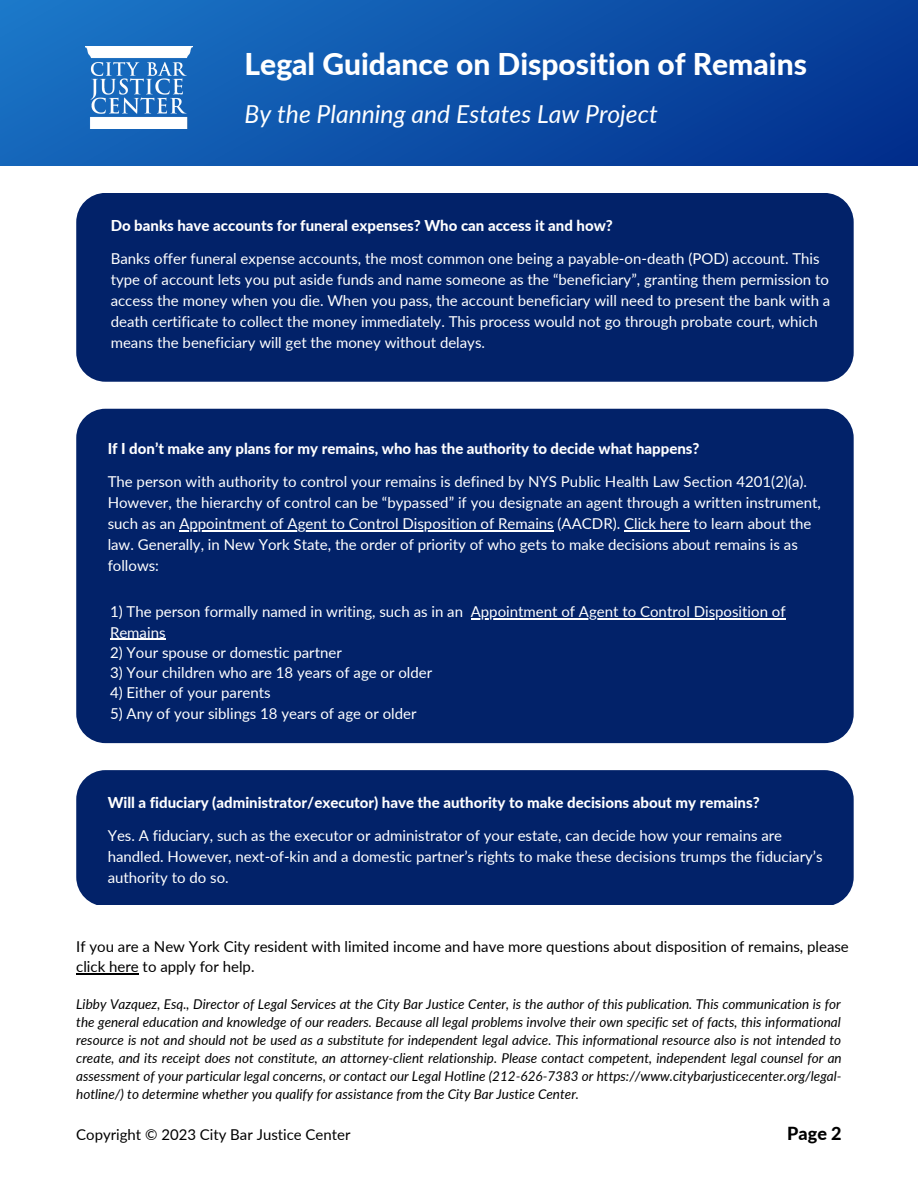
<style>
.page{position:relative;width:918px;height:1188px;background:#fff}
.page>*{position:absolute;margin:0;border:0;box-sizing:border-box;transform-origin:0 0}
.t1{font:800 30px "Lato";color:#fff}
.t2{font:italic 24.75px "Lato";color:#fff}
.t3{font:800 18px "Lato";color:#000}
.t4{font:15px/21px "Lato";color:#fff}
.t5{font:800 15px "Lato";color:#fff}
.t6{font:15px/20.2px "Lato";color:#000}
.t7{font:italic 13.5px/18px "Lato";color:#000;text-align:justify}
</style>
<div class="page">
<div style="left:0;top:0;width:918px;height:165px;background:linear-gradient(to right,#1b72c3,#033491)"></div>
<img style="left:86px;top:47px;width:106px;height:82px">
<div style="left:76px;top:409px;width:777px;height:334px;background:#022269;border-radius:29px"></div>
<div style="left:76px;top:193px;width:777px;height:189px;background:#022269;border-radius:29px"></div>
<div style="left:76px;top:770px;width:777px;height:135px;background:#022269"></div>
<hr style="left:179px;top:530px;width:375px;height:2px;background:#fff">
<hr style="left:624px;top:530px;width:66px;height:2px;background:#fff">
<hr style="left:471px;top:619px;width:315px;height:1px;background:#fff">
<hr style="left:110px;top:639px;width:56px;height:1px;background:#fff">
<hr style="left:76px;top:973px;width:63px;height:1px;background:#000">
<h1 class="t1" style="left:245px;top:46px;width:564px">Legal Guidance on Disposition of Remains</h1>
<h2 class="t2" style="left:245px;top:99px;width:415px">By the Planning and Estates Law Project</h2>
<p class="t5" style="left:111px;top:216px;width:504px">Do banks have accounts for funeral expenses? Who can access it and how?</p>
<p class="t4" style="left:111px;top:248px;width:721px">Banks offer funeral expense accounts, the most common one being a payable-on-death (POD) account. This type of account lets you put aside funds and name someone as the “beneficiary”, granting them permission to access the money when you die. When you pass, the account beneficiary will need to present the bank with a death certificate to collect the money immediately. This process would not go through probate court, which means the beneficiary will get the money without delays.</p>
<p class="t5" style="left:108px;top:439px;width:593px">If I don’t make any plans for my remains, who has the authority to decide what happens?</p>
<p class="t4" style="left:108px;top:470px;width:715px">The person with authority to control your remains is defined by NYS Public Health Law Section 4201(2)(a).<br>However, the hierarchy of control can be “bypassed” if you designate an agent through a written instrument, such as an Appointment of Agent to Control Disposition of Remains (AACDR). Click here to learn about the law. Generally, in New York State, the order of priority of who gets to make decisions about remains is as follows:</p>
<p class="t4" style="left:110px;top:601px;width:677px;line-height:20.2px">1) The person formally named in writing, such as in an Appointment of Agent to Control Disposition of<br>Remains</p>
<p class="t4" style="left:110px;top:642px;width:233px">2) Your spouse or domestic partner</p>
<p class="t4" style="left:110px;top:662px;width:324px">3) Your children who are 18 years of age or older</p>
<p class="t4" style="left:110px;top:682px;width:162px">4) Either of your parents</p>
<p class="t4" style="left:110px;top:702px;width:308px">5) Any of your siblings 18 years of age or older</p>
<p class="t5" style="left:108px;top:793px;width:654px">Will a fiduciary (administrator/executor) have the authority to make decisions about my remains?</p>
<p class="t4" style="left:108px;top:824px;width:716px">Yes. A fiduciary, such as the executor or administrator of your estate, can decide how your remains are handled. However, next-of-kin and a domestic partner’s rights to make these decisions trumps the fiduciary’s authority to do so.</p>
<p class="t6" style="left:76px;top:936px;width:774px">If you are a New York City resident with limited income and have more questions about disposition of remains, please click here to apply for help.</p>
<p class="t7" style="left:76px;top:995px;width:767px">Libby Vazquez, Esq., Director of Legal Services at the City Bar Justice Center, is the author of this publication. This communication is for the general education and knowledge of our readers. Because all legal problems involve their own specific set of facts, this informational resource is not and should not be used as a substitute for independent legal advice. This informational resource also is not intended to create, and its receipt does not constitute, an attorney-client relationship. Please contact competent, independent legal counsel for an assessment of your particular legal concerns, or contact our Legal Hotline (212-626-7383 or https://www.citybarjusticecenter.org/legal&shy;hotline/) to determine whether you qualify for assistance from the City Bar Justice Center.</p>
<p class="t6" style="left:76px;top:1124px;width:276px">Copyright © 2023 City Bar Justice Center</p>
<p class="t3" style="left:787px;top:1122px;width:56px">Page 2</p>
</div>
